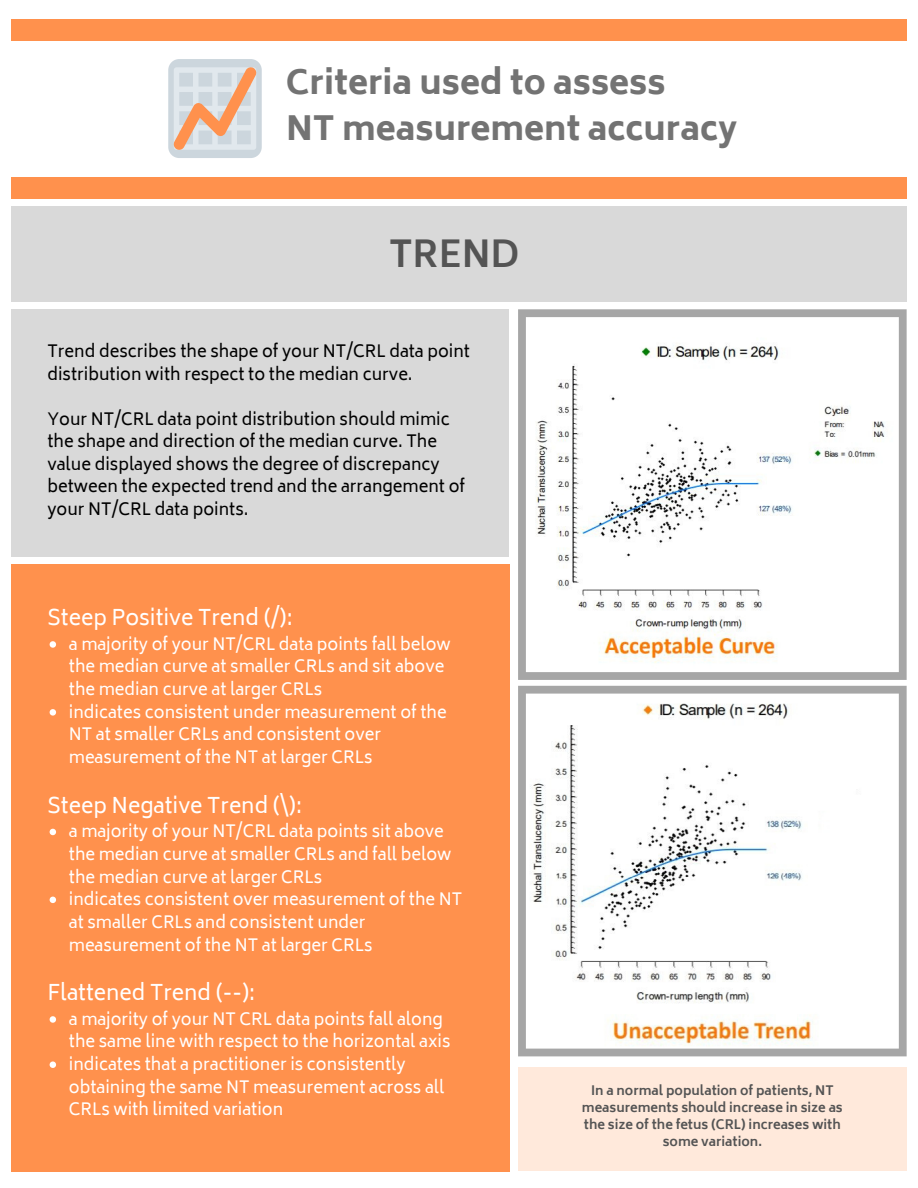
<style>
.page{position:relative;width:918px;height:1188px;background:#fff}
.page>*{position:absolute;margin:0;border:0;box-sizing:border-box;transform-origin:0 0}
.t1{font:700 36px "Biryani";color:#545454}
.t2{font:800 33px/46px "Biryani";color:#737373}
.t3{font:21px "Biryani";color:#fff}
.t4{font:16.5px/22.6px "Biryani";color:#fff}
.t5{font:16.5px/22.5px "Biryani";color:#000}
.t6{font:700 12.75px/17px "Biryani";color:#545454;text-align:center}
</style>
<div class="page">
<div style="left:11px;top:309px;width:498px;height:248px;background:#d9d9d9"></div>
<div style="left:11px;top:19px;width:896px;height:21px;background:#ff914d"></div>
<div style="left:11px;top:177px;width:896px;height:21px;background:#ff914d"></div>
<div style="left:11px;top:206px;width:895px;height:95px;background:#d9d9d9"></div>
<svg style="left:518px;top:309px;width:389px;height:371px"></svg>
<div style="left:518px;top:1067px;width:389px;height:104px;background:#ffe9db"></div>
<svg style="left:518px;top:686px;width:389px;height:370px"></svg>
<div style="left:168px;top:59px;width:94px;height:99px;background:#ccd6dd;border-radius:11px"></div>
<svg style="left:173px;top:67px;width:84px;height:83px"></svg>
<div style="left:11px;top:564px;width:499px;height:607px;background:#ff914d"></div>
<svg style="left:50px;top:641px;width:6px;height:7px"></svg>
<svg style="left:50px;top:709px;width:6px;height:7px"></svg>
<svg style="left:50px;top:829px;width:6px;height:6px"></svg>
<svg style="left:50px;top:897px;width:6px;height:6px"></svg>
<svg style="left:50px;top:1016px;width:6px;height:7px"></svg>
<svg style="left:50px;top:1061px;width:6px;height:7px"></svg>
<h2 class="t2" style="left:286px;top:60px;width:453px">Criteria used to assess<br>NT measurement accuracy</h2>
<h3 class="t1" style="left:389px;top:233px;width:132px">TREND</h3>
<p class="t5" style="left:47px;top:340px;width:424px">Trend describes the shape of your NT/CRL data point distribution with respect to the median curve.</p>
<p class="t5" style="left:47px;top:408px;width:419px">Your NT/CRL data point distribution should mimic the shape and direction of the median curve. The value displayed shows the degree of discrepancy between the expected trend and the arrangement of your NT/CRL data points.</p>
<p class="t3" style="left:47px;top:606px;width:247px">Steep Positive Trend (/):</p>
<p class="t4" style="left:69px;top:633px;width:383px">a majority of your NT/CRL data points fall below the median curve at smaller CRLs and sit above the median curve at larger CRLs</p>
<p class="t4" style="left:69px;top:701px;width:379px">indicates consistent under measurement of the<br>NT at smaller CRLs and consistent over measurement of the NT at larger CRLs</p>
<p class="t3" style="left:47px;top:793px;width:256px">Steep Negative Trend (\):</p>
<p class="t4" style="left:69px;top:820px;width:384px">a majority of your NT/CRL data points sit above the median curve at smaller CRLs and fall below the median curve at larger CRLs</p>
<p class="t4" style="left:69px;top:888px;width:395px">indicates consistent over measurement of the NT at smaller CRLs and consistent under measurement of the NT at larger CRLs</p>
<p class="t3" style="left:47px;top:981px;width:209px">Flattened Trend (--):</p>
<p class="t4" style="left:69px;top:1008px;width:383px">a majority of your NT CRL data points fall along the same line with respect to the horizontal axis</p>
<p class="t4" style="left:69px;top:1053px;width:377px">indicates that a practitioner is consistently obtaining the same NT measurement across all<br>CRLs with limited variation</p>
<p class="t6" style="left:582px;top:1082px;width:262px">In a normal population of patients, NT measurements should increase in size as the size of the fetus (CRL) increases with some variation.</p>
</div>
